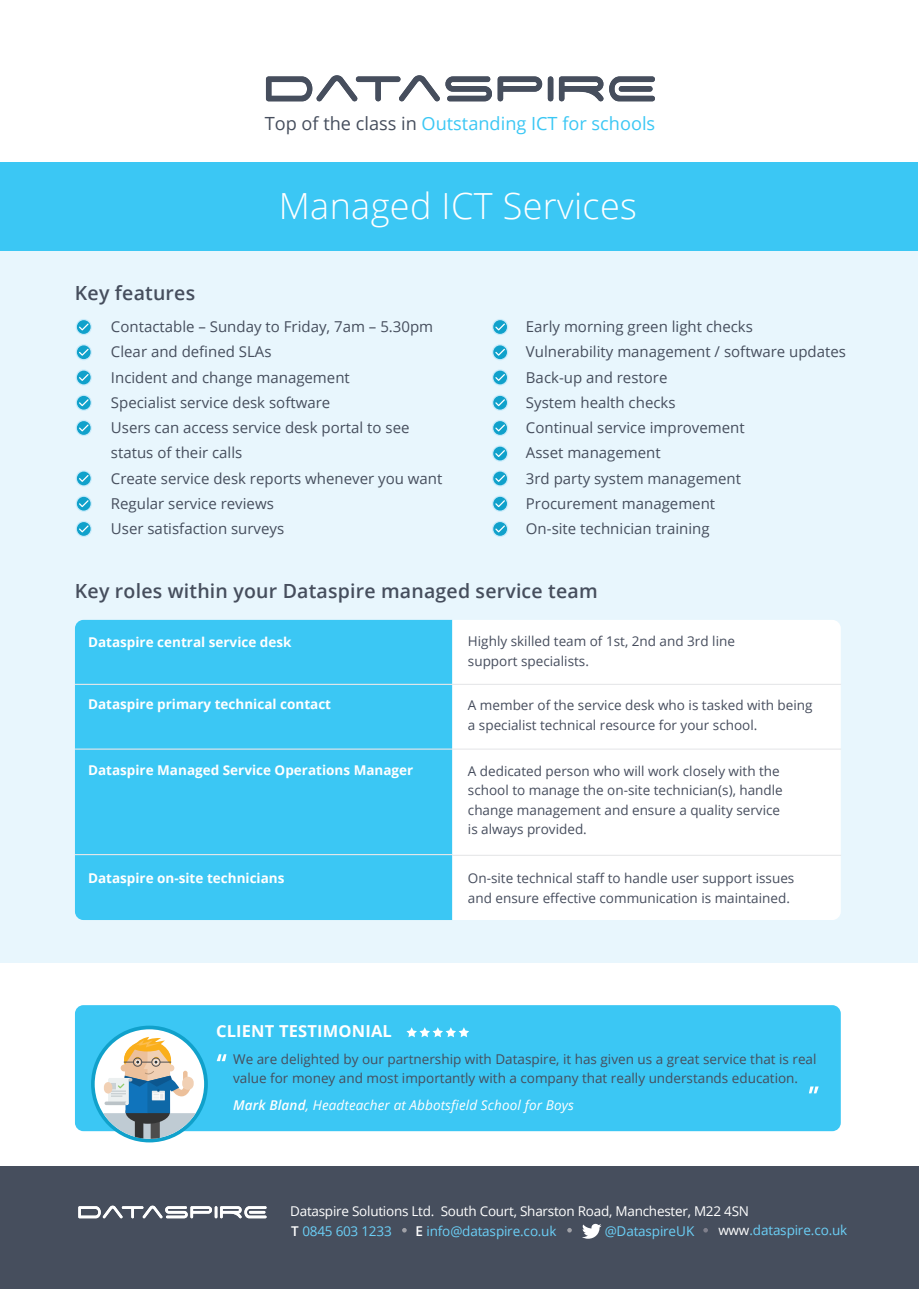
<style>
.page{position:relative;width:919px;height:1289px;background:#fff}
.page>*{position:absolute;margin:0;border:0;box-sizing:border-box;transform-origin:0 0}
.t1{font:300 36px "Open Sans";letter-spacing:.01em;color:#fff}
.t2{font:600 19.5px "Open Sans";letter-spacing:.01em;color:#464e5d}
.t3{font:18.15px "Open Sans";color:#3bc7f4}
.t4{font:700 16.5px "Open Sans";letter-spacing:.01em;color:#fff}
.t5{font:15px/25.2px "Open Sans";color:#464e5d}
.t6{font:13.5px/19.5px "Open Sans";color:#464d5d}
.t7{font:13.5px/19.5px "Open Sans";color:#464e5d}
.t8{font:700 13.5px "Open Sans";color:#fff}
.t9{font:13.5px "Open Sans";letter-spacing:-.02em;color:#6bcff6}
.t10{font:13.5px "Open Sans";letter-spacing:-.02em;color:#fff}
.t11{font:italic 13.5px "Open Sans";letter-spacing:.01em;color:#fff}
.s1{color:#464e5d}
.s2{font-weight:600}
.s3{font-weight:600;color:#fff}
.s4{color:#fff}
</style>
<div class="page">
<svg style="left:266px;top:75px;width:276px;height:26px"></svg>
<svg style="left:548px;top:76px;width:5px;height:25px"></svg>
<svg style="left:609px;top:76px;width:46px;height:25px"></svg>
<svg style="left:559px;top:76px;width:44px;height:25px"></svg>
<div style="left:0;top:1166px;width:918px;height:122px;background:#464e5d"></div>
<svg style="left:78px;top:1205px;width:188px;height:13px"></svg>
<svg style="left:582px;top:1223px;width:19px;height:15px"></svg>
<svg style="left:402px;top:1228px;width:4px;height:4px"></svg>
<svg style="left:567px;top:1228px;width:5px;height:4px"></svg>
<svg style="left:703px;top:1228px;width:5px;height:4px"></svg>
<div style="left:0;top:250px;width:917px;height:712px;background:#e8f6fd"></div>
<div style="left:75px;top:620px;width:377px;height:300px;background:#3bc7f4"></div>
<div style="left:452px;top:620px;width:388px;height:300px;background:#fff"></div>
<div style="left:0;top:162px;width:917px;height:88px;background:#3bc7f4"></div>
<div style="left:75px;top:1005px;width:765px;height:126px;background:#3bc7f4;border-radius:9px"></div>
<svg style="left:217px;top:1054px;width:9px;height:7px"></svg>
<svg style="left:809px;top:1086px;width:9px;height:7px"></svg>
<svg style="left:91px;top:1025px;width:117px;height:117px"></svg>
<div style="left:95px;top:1029px;width:109px;height:109px;background:#fff;border-radius:50%"></div>
<svg style="left:103px;top:1036px;width:93px;height:102px"></svg>
<svg style="left:406px;top:1027px;width:63px;height:10px"></svg>
<svg style="left:76px;top:319px;width:16px;height:16px"></svg>
<div style="left:77px;top:320px;width:14px;height:14px;background:#10a1cb;border-radius:50%"></div>
<svg style="left:79px;top:323px;width:10px;height:7px"></svg>
<svg style="left:76px;top:344px;width:16px;height:16px"></svg>
<svg style="left:77px;top:345px;width:14px;height:14px"></svg>
<svg style="left:79px;top:349px;width:10px;height:7px"></svg>
<svg style="left:76px;top:369px;width:16px;height:16px"></svg>
<svg style="left:77px;top:370px;width:14px;height:14px"></svg>
<svg style="left:79px;top:374px;width:10px;height:7px"></svg>
<svg style="left:76px;top:394px;width:16px;height:17px"></svg>
<svg style="left:77px;top:396px;width:14px;height:13px"></svg>
<svg style="left:79px;top:399px;width:10px;height:7px"></svg>
<svg style="left:76px;top:420px;width:16px;height:16px"></svg>
<div style="left:77px;top:421px;width:14px;height:14px;background:#10a1cb;border-radius:50%"></div>
<svg style="left:79px;top:424px;width:10px;height:7px"></svg>
<svg style="left:76px;top:470px;width:16px;height:16px"></svg>
<svg style="left:77px;top:471px;width:14px;height:14px"></svg>
<svg style="left:79px;top:475px;width:10px;height:7px"></svg>
<svg style="left:76px;top:495px;width:16px;height:17px"></svg>
<div style="left:77px;top:497px;width:14px;height:13px;background:#10a1cb;border-radius:50%"></div>
<svg style="left:79px;top:500px;width:10px;height:7px"></svg>
<svg style="left:76px;top:521px;width:16px;height:16px"></svg>
<div style="left:77px;top:522px;width:14px;height:14px;background:#10a1cb;border-radius:50%"></div>
<svg style="left:79px;top:525px;width:10px;height:7px"></svg>
<svg style="left:492px;top:319px;width:16px;height:16px"></svg>
<svg style="left:493px;top:320px;width:14px;height:14px"></svg>
<svg style="left:495px;top:323px;width:10px;height:7px"></svg>
<svg style="left:492px;top:344px;width:16px;height:16px"></svg>
<div style="left:493px;top:345px;width:14px;height:14px;background:#10a1cb;border-radius:50%"></div>
<svg style="left:495px;top:349px;width:10px;height:7px"></svg>
<svg style="left:492px;top:369px;width:16px;height:16px"></svg>
<div style="left:493px;top:370px;width:14px;height:14px;background:#10a1cb;border-radius:50%"></div>
<svg style="left:495px;top:374px;width:10px;height:7px"></svg>
<svg style="left:492px;top:394px;width:16px;height:17px"></svg>
<div style="left:493px;top:396px;width:14px;height:13px;background:#10a1cb;border-radius:50%"></div>
<svg style="left:495px;top:399px;width:10px;height:7px"></svg>
<svg style="left:492px;top:420px;width:16px;height:16px"></svg>
<svg style="left:493px;top:421px;width:14px;height:14px"></svg>
<svg style="left:495px;top:424px;width:10px;height:7px"></svg>
<svg style="left:492px;top:445px;width:16px;height:16px"></svg>
<div style="left:493px;top:446px;width:14px;height:14px;background:#10a1cb;border-radius:50%"></div>
<svg style="left:495px;top:450px;width:10px;height:7px"></svg>
<svg style="left:492px;top:470px;width:16px;height:16px"></svg>
<div style="left:493px;top:471px;width:14px;height:14px;background:#10a1cb;border-radius:50%"></div>
<svg style="left:495px;top:475px;width:10px;height:7px"></svg>
<svg style="left:492px;top:495px;width:16px;height:17px"></svg>
<div style="left:493px;top:497px;width:14px;height:13px;background:#10a1cb;border-radius:50%"></div>
<svg style="left:495px;top:500px;width:10px;height:7px"></svg>
<svg style="left:492px;top:521px;width:16px;height:16px"></svg>
<div style="left:493px;top:522px;width:14px;height:14px;background:#10a1cb;border-radius:50%"></div>
<svg style="left:495px;top:525px;width:10px;height:7px"></svg>
<hr style="left:75px;top:683px;width:377px;height:2px;background:#e6e7e9">
<hr style="left:452px;top:683px;width:389px;height:2px;background:#e6e7e9">
<hr style="left:75px;top:748px;width:377px;height:1px;background:#e6e7e9">
<hr style="left:75px;top:854px;width:377px;height:1px;background:#e6e7e9">
<hr style="left:452px;top:748px;width:389px;height:1px;background:#e6e7e9">
<hr style="left:452px;top:854px;width:389px;height:1px;background:#e6e7e9">
<p class="t3" style="left:265px;top:111px;width:392px"><span class="s1">Top of the class in</span> Outstanding ICT for schools</p>
<h2 class="t2" style="left:75px;top:280px;width:122px">Key features</h2>
<h1 class="t1" style="left:279px;top:181px;width:360px">Managed ICT Services</h1>
<p class="t5" style="left:111px;top:314px;width:333px">Contactable – Sunday to Friday, 7am – 5.30pm<br>Clear and defined SLAs<br>Incident and change management<br>Specialist service desk software<br>Users can access service desk portal to see status of their calls<br>Create service desk reports whenever you want<br>Regular service reviews<br>User satisfaction surveys</p>
<p class="t5" style="left:526px;top:314px;width:321px">Early morning green light checks<br>Vulnerability management / software updates<br>Back-up and restore<br>System health checks<br>Continual service improvement<br>Asset management<br>3rd party system management<br>Procurement management<br>On-site technician training</p>
<h2 class="t2" style="left:75px;top:578px;width:524px">Key roles within your Dataspire managed service team</h2>
<p class="t8" style="left:88px;top:632px;width:205px">Dataspire central service desk</p>
<p class="t8" style="left:88px;top:694px;width:244px">Dataspire primary technical contact</p>
<p class="t8" style="left:88px;top:760px;width:327px">Dataspire Managed Service Operations Manager</p>
<p class="t8" style="left:88px;top:868px;width:198px">Dataspire on-site technicians</p>
<p class="t4" style="left:216px;top:1019px;width:177px">CLIENT TESTIMONIAL</p>
<p class="t6" style="left:468px;top:631px;width:268px">Highly skilled team of 1st, 2nd and 3rd line support specialists.</p>
<p class="t6" style="left:468px;top:695px;width:346px">A member of the service desk who is tasked with being a specialist technical resource for your school.</p>
<p class="t6" style="left:468px;top:760px;width:316px">A dedicated person who will work closely with the school to manage the on-site technician(s), handle change management and ensure a quality service is always provided.</p>
<p class="t6" style="left:468px;top:868px;width:328px">On-site technical staff to handle user support issues and ensure effective communication is maintained.</p>
<p class="t7" style="left:233px;top:1048px;width:585px">We are delighted by our partnership with Dataspire, it has given us a great service that is real value for money and most importantly with a company that really understands education.</p>
<p class="t11" style="left:233px;top:1095px;width:342px"><span class="s2">Mark Bland</span>, Headteacher at Abbotsfield School for Boys</p>
<p class="t10" style="left:290px;top:1201px;width:460px">Dataspire Solutions Ltd. South Court, Sharston Road, Manchester, M22 4SN</p>
<p class="t9" style="left:291px;top:1221px;width:102px"><span class="s3">T</span> 0845 603 1233</p>
<p class="t9" style="left:415px;top:1221px;width:142px"><span class="s3">E</span> info@dataspire.co.uk</p>
<p class="t9" style="left:604px;top:1221px;width:91px">@DataspireUK</p>
<p class="t9" style="left:718px;top:1221px;width:130px"><span class="s4">www</span>.dataspire.co.uk</p>
</div>
